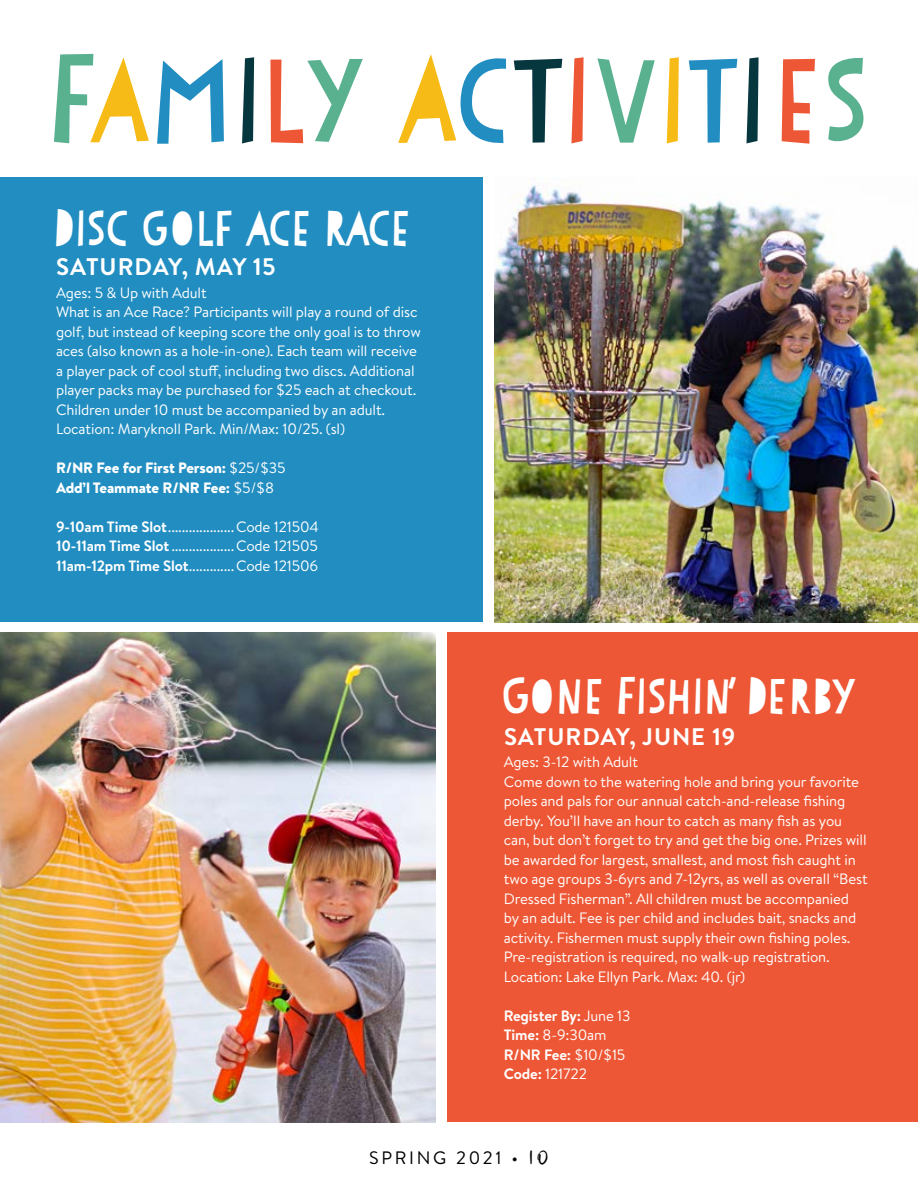
<style>
.page{position:relative;width:918px;height:1188px;background:#fff}
.page>*{position:absolute;margin:0;border:0;box-sizing:border-box;transform-origin:0 0}
.t1{font:118.5px "Papercute";letter-spacing:-.14em;color:#5ab190}
.t2{font:49.5px "Papercute";letter-spacing:-.16em;color:#fff}
.t3{font:700 24px "Brandon Text";letter-spacing:.035em;color:#fff}
.t4{font:18px "Brandon Text";letter-spacing:.15em;color:#000}
.t5{font:15px/19.5px "Brandon Text";letter-spacing:-.01em;color:#fff}
.t6{font:700 15px/19.5px "Brandon Text";letter-spacing:-.01em;color:#fff}
.t7{font:900 15px/19.5px "Brandon Text";letter-spacing:-.01em;color:#fff}
.s1{color:#f7bb17}
.s2{color:#218dc1}
.s3{color:#06373f}
.s4{color:#ed5735}
.s5{font-weight:400}
.s6{font-weight:700}
.s7{font-family:"Born Ready Upright";font-size:24px}
</style>
<div class="page">
<img style="left:0;top:633px;width:435px;height:489px">
<div style="left:447px;top:633px;width:471px;height:489px;background:#ed5735"></div>
<img style="left:494px;top:185px;width:424px;height:437px">
<div style="left:0;top:178px;width:483px;height:444px;background:#218dc1"></div>
<h1 class="t1" style="left:39px;top:23px;width:842px">F<span class="s1">A</span><span class="s2">M</span><span class="s3">I</span><span class="s4">L</span>Y <span class="s1">A</span><span class="s2">C</span><span class="s3">T</span><span class="s4">I</span>V<span class="s1">I</span><span class="s2">T</span><span class="s3">I</span><span class="s4">E</span>S</h1>
<h2 class="t2" style="left:49px;top:197px;width:369px">DISC GOLF ACE RACE</h2>
<h3 class="t3" style="left:56px;top:250px;width:221px">SATURDAY, MAY 15</h3>
<p class="t5" style="left:56px;top:283px;width:366px">Ages: 5 &amp; Up with Adult<br>What is an Ace Race? Participants will play a round of disc golf, but instead of keeping score the only goal is to throw aces (also known as a hole-in-one). Each team will receive a player pack of cool stuff, including two discs. Additional player packs may be purchased for $25 each at checkout.<br>Children under 10 must be accompanied by an adult.<br>Location: Maryknoll Park. Min/Max: 10/25. (sl)</p>
<p class="t7" style="left:56px;top:458px;width:231px">R/NR Fee for First Person: <span class="s5">$25/$35<br></span>Add’l Teammate R/NR Fee: <span class="s5">$5/$8</span></p>
<p class="t5" style="left:56px;top:517px;width:264px;text-align:justify"><span class="s6">9-10am Time Slot</span>...................Code 121504<br><span class="s6">10-11am Time Slot</span>..................Code 121505<br><span class="s6">11am-12pm Time Slot</span>.............Code 121506</p>
<h2 class="t2" style="left:496px;top:664px;width:364px">GONE FISHIN’ DERBY</h2>
<h3 class="t3" style="left:504px;top:720px;width:233px">SATURDAY, JUNE 19</h3>
<p class="t5" style="left:504px;top:752px;width:365px">Ages: 3-12 with Adult<br>Come down to the watering hole and bring your favorite poles and pals for our annual catch-and-release fishing derby. You’ll have an hour to catch as many fish as you can, but don’t forget to try and get the big one. Prizes will be awarded for largest, smallest, and most fish caught in two age groups 3-6yrs and 7-12yrs, as well as overall “Best Dressed Fisherman”. All children must be accompanied by an adult. Fee is per child and includes bait, snacks and activity. Fishermen must supply their own fishing poles.<br>Pre-registration is required, no walk-up registration.<br>Location: Lake Ellyn Park. Max: 40. (jr)</p>
<p class="t6" style="left:504px;top:1006px;width:128px">Register By: <span class="s5">June 13<br></span>Time: <span class="s5">8-9:30am<br></span>R/NR Fee: <span class="s5">$10/$15<br></span>Code: <span class="s5">121722</span></p>
<p class="t4" style="left:369px;top:1145px;width:181px">SPRING 2021 • <span class="s7">10</span></p>
</div>
